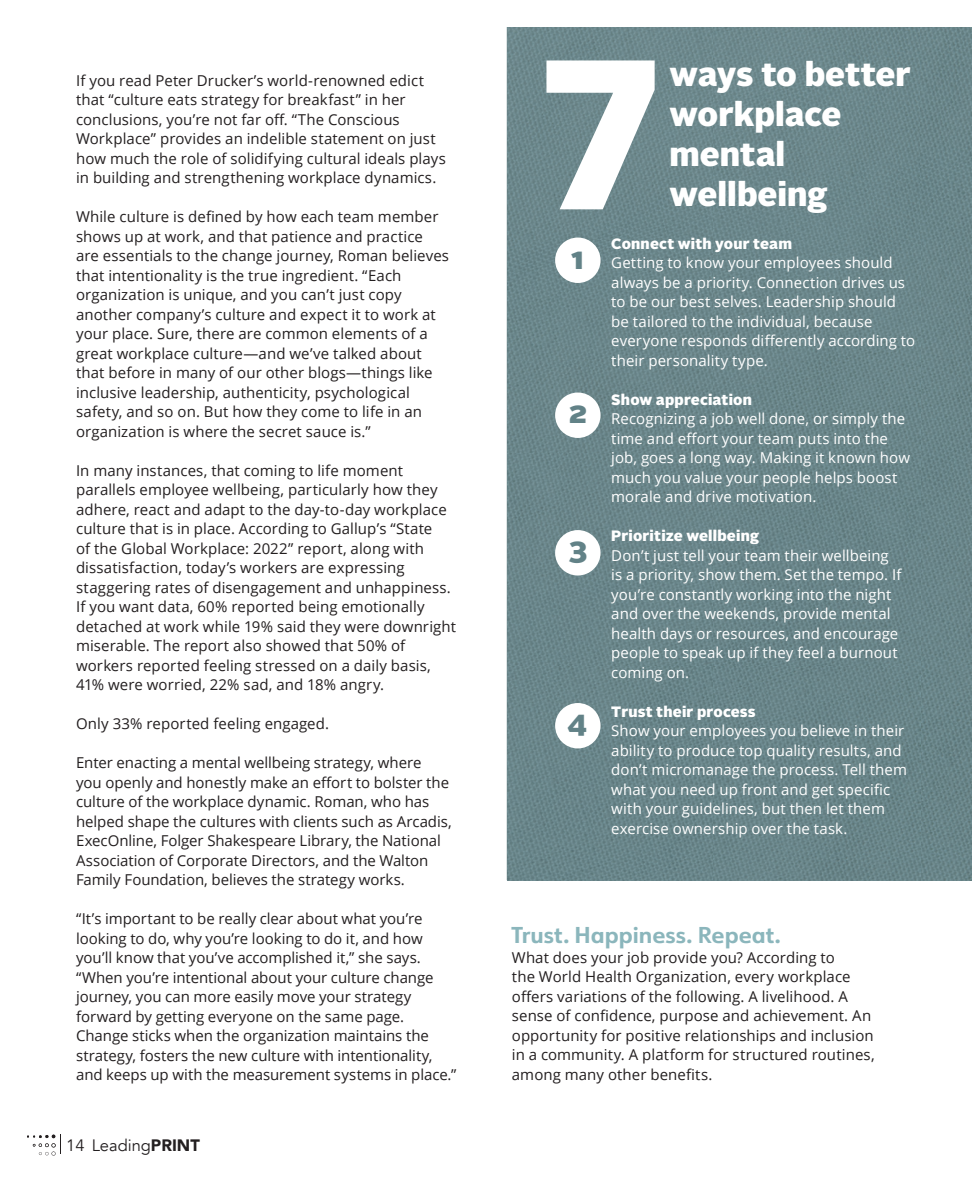
<style>
.page{position:relative;width:972px;height:1188px;background:#fff}
.page>*{position:absolute;margin:0;border:0;box-sizing:border-box;transform-origin:0 0}
.t1{font:900 33.3px/39.9px "Alright Sans";color:#fff}
.t2{font:900 30px "Alright Sans";color:#628287}
.t3{font:700 22.5px "URW Form";color:#8bb6bc}
.t4{font:16.5px "Avenir";color:#231f20}
.t5{font:15px/19.5px "Open Sans";letter-spacing:.005em;color:#231f20}
.t6{font:15px/19.5px "Open Sans";letter-spacing:.005em;color:#fff}
.t7{font:900 15px "Alright Sans";letter-spacing:.01em;color:#fff}
.s1{font-weight:900}
</style>
<div class="page">
<hr style="left:507px;top:27px;width:1px;height:853px;background:#819a9e">
<img style="left:508px;top:27px;width:464px;height:853px">
<svg style="left:27px;top:1135px;width:34px;height:20px"></svg>
<svg style="left:546px;top:60px;width:109px;height:149px"></svg>
<div style="left:555px;top:238px;width:46px;height:45px;background:#fff;border-radius:50%"></div>
<div style="left:555px;top:393px;width:46px;height:45px;background:#fff;border-radius:50%"></div>
<div style="left:555px;top:530px;width:46px;height:46px;background:#fff;border-radius:50%"></div>
<div style="left:555px;top:703px;width:46px;height:45px;background:#fff;border-radius:50%"></div>
<p class="t5" style="left:76px;top:70px;width:371px">If you read Peter Drucker’s world-renowned edict that “culture eats strategy for breakfast” in her conclusions, you’re not far off. “The Conscious Workplace” provides an indelible statement on just how much the role of solidifying cultural ideals plays in building and strengthening workplace dynamics.</p>
<p class="t5" style="left:76px;top:207px;width:375px">While culture is defined by how each team member shows up at work, and that patience and practice are essentials to the change journey, Roman believes that intentionality is the true ingredient. “Each organization is unique, and you can’t just copy another company’s culture and expect it to work at your place. Sure, there are common elements of a great workplace culture—and we’ve talked about that before in many of our other blogs—things like inclusive leadership, authenticity, psychological safety, and so on. But how they come to life in an organization is where the secret sauce is.”</p>
<p class="t5" style="left:76px;top:460px;width:382px">In many instances, that coming to life moment parallels employee wellbeing, particularly how they adhere, react and adapt to the day-to-day workplace culture that is in place. According to Gallup’s “State<br>of the Global Workplace: 2022” report, along with dissatisfaction, today’s workers are expressing staggering rates of disengagement and unhappiness.<br>If you want data, 60% reported being emotionally detached at work while 19% said they were downright miserable. The report also showed that 50% of workers reported feeling stressed on a daily basis, 41% were worried, 22% sad, and 18% angry.</p>
<p class="t5" style="left:76px;top:714px;width:255px">Only 33% reported feeling engaged.</p>
<p class="t5" style="left:76px;top:753px;width:377px">Enter enacting a mental wellbeing strategy, where<br>you openly and honestly make an effort to bolster the culture of the workplace dynamic. Roman, who has helped shape the cultures with clients such as Arcadis, ExecOnline, Folger Shakespeare Library, the National Association of Corporate Directors, and the Walton Family Foundation, believes the strategy works.</p>
<p class="t5" style="left:76px;top:909px;width:382px">“It’s important to be really clear about what you’re looking to do, why you’re looking to do it, and how you’ll know that you’ve accomplished it,” she says. “When you’re intentional about your culture change journey, you can more easily move your strategy forward by getting everyone on the same page.<br>Change sticks when the organization maintains the strategy, fosters the new culture with intentionality, and keeps up with the measurement systems in place.”</p>
<p class="t4" style="left:66px;top:1135px;width:135px">14 Leading<span class="s1">PRINT</span></p>
<h2 class="t2" style="left:572px;top:237px;width:14px">1</h2>
<h2 class="t2" style="left:568px;top:391px;width:20px">2</h2>
<h2 class="t2" style="left:568px;top:527px;width:20px">3</h2>
<h2 class="t2" style="left:567px;top:700px;width:22px">4</h2>
<h1 class="t1" style="left:670px;top:54px;width:243px">ways to better workplace mental wellbeing</h1>
<p class="t7" style="left:611px;top:233px;width:182px">Connect with your team</p>
<p class="t6" style="left:611px;top:253px;width:306px">Getting to know your employees should always be a priority. Connection drives us to be our best selves. Leadership should be tailored to the individual, because everyone responds differently according to their personality type.</p>
<p class="t7" style="left:611px;top:389px;width:142px">Show appreciation</p>
<p class="t6" style="left:611px;top:409px;width:300px">Recognizing a job well done, or simply the time and effort your team puts into the job, goes a long way. Making it known how much you value your people helps boost morale and drive motivation.</p>
<p class="t7" style="left:611px;top:525px;width:150px">Prioritize wellbeing</p>
<p class="t6" style="left:611px;top:545px;width:292px">Don’t just tell your team their wellbeing is a priority, show them. Set the tempo. If you’re constantly working into the night and over the weekends, provide mental health days or resources, and encourage people to speak up if they feel a burnout coming on.</p>
<p class="t7" style="left:611px;top:701px;width:146px">Trust their process</p>
<p class="t6" style="left:611px;top:721px;width:297px">Show your employees you believe in their ability to produce top quality results, and don’t micromanage the process. Tell them what you need up front and get specific with your guidelines, but then let them exercise ownership over the task.</p>
<h3 class="t3" style="left:512px;top:920px;width:271px">Trust. Happiness. Repeat.</h3>
<p class="t5" style="left:512px;top:947px;width:364px">What does your job provide you? According to<br>the World Health Organization, every workplace offers variations of the following. A livelihood. A sense of confidence, purpose and achievement. An opportunity for positive relationships and inclusion in a community. A platform for structured routines, among many other benefits.</p>
</div>
